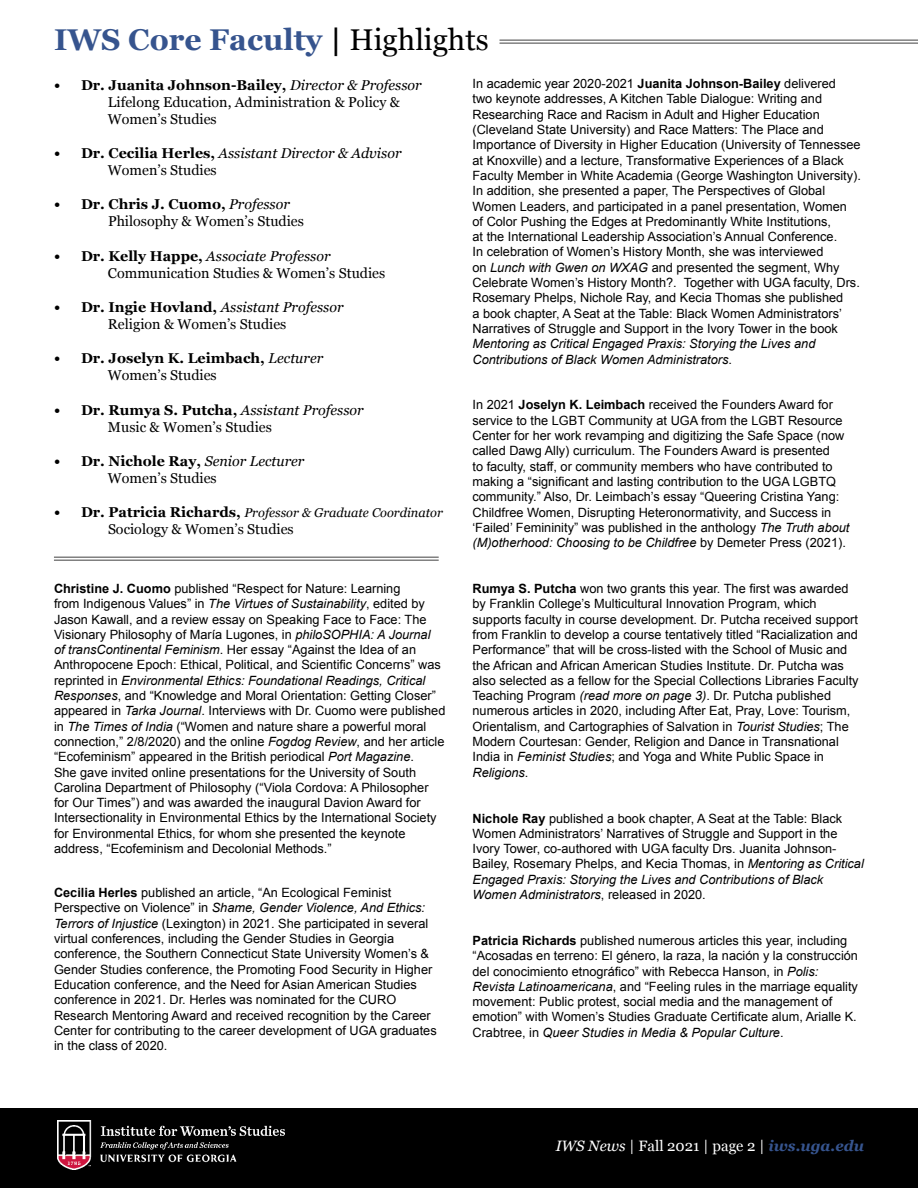
<style>
.page{position:relative;width:918px;height:1188px;background:#fff}
.page>*{position:absolute;margin:0;border:0;box-sizing:border-box;transform-origin:0 0}
.t1{font:700 30px "Georgia";color:#36548e}
.t2{font:15px "Georgia";color:#fff}
.t3{font:14.25px "Georgia";color:#000}
.t4{font:700 14.25px "Georgia";color:#000}
.t5{font:italic 14.25px "Georgia";color:#000}
.t6{font:12.75px/15.3px "Arial";color:#000}
.t7{font:italic 12.75px "Georgia";color:#000}
.s1{color:#000}
.s2{font-weight:400;color:#000}
.s3{font-weight:400;font-style:italic}
.s4{font-weight:700;font-style:normal}
.s5{font-weight:700;font-style:normal;font-size:14.25px}
.s6{font-weight:700}
.s7{font-style:italic}
.s8{font-weight:700;font-style:italic;color:#36548e}
</style>
<div class="page">
<div style="left:0;top:1109px;width:918px;height:79px;background:#000"></div>
<hr style="left:500px;top:42px;width:418px;height:2px;background:#808080">
<hr style="left:500px;top:39px;width:418px;height:2px;background:#808080">
<img style="left:58px;top:1120px;width:227px;height:49px">
<hr style="left:54px;top:559px;width:385px;height:2px;background:#808080">
<hr style="left:54px;top:556px;width:385px;height:2px;background:#808080">
<p class="t1" style="left:54px;top:17px;width:436px">IWS Core Faculty <span class="s1">|</span> <span class="s2">Highlights</span></p>
<p class="t4" style="left:54px;top:74px;width:369px">• Dr. Juanita Johnson-Bailey, <span class="s3">Director &amp; Professor</span></p>
<p class="t3" style="left:108px;top:91px;width:293px">Lifelong Education, Administration &amp; Policy &amp;</p>
<p class="t3" style="left:108px;top:108px;width:110px">Women’s Studies</p>
<p class="t5" style="left:54px;top:143px;width:349px"><span class="s4">• Dr. Cecilia Herles,</span> Assistant Director &amp; Advisor</p>
<p class="t3" style="left:108px;top:160px;width:110px">Women’s Studies</p>
<p class="t4" style="left:54px;top:194px;width:237px">• Dr. Chris J. Cuomo, <span class="s3">Professor</span></p>
<p class="t3" style="left:108px;top:211px;width:197px">Philosophy &amp; Women’s Studies</p>
<p class="t5" style="left:54px;top:245px;width:278px"><span class="s4">• Dr. Kelly Happe,</span> Associate Professor</p>
<p class="t3" style="left:108px;top:262px;width:279px">Communication Studies &amp; Women’s Studies</p>
<p class="t5" style="left:54px;top:297px;width:291px"><span class="s4">• Dr. Ingie Hovland,</span> Assistant Professor</p>
<p class="t3" style="left:108px;top:314px;width:180px">Religion &amp; Women’s Studies</p>
<p class="t4" style="left:54px;top:348px;width:271px">• Dr. Joselyn K. Leimbach, <span class="s3">Lecturer</span></p>
<p class="t3" style="left:108px;top:365px;width:110px">Women’s Studies</p>
<p class="t4" style="left:54px;top:399px;width:311px">• Dr. Rumya S. Putcha, <span class="s3">Assistant Professor</span></p>
<p class="t3" style="left:108px;top:416px;width:165px">Music &amp; Women’s Studies</p>
<p class="t4" style="left:54px;top:450px;width:252px">• Dr. Nichole Ray, <span class="s3">Senior Lecturer</span></p>
<p class="t3" style="left:108px;top:468px;width:110px">Women’s Studies</p>
<p class="t7" style="left:54px;top:503px;width:390px"><span class="s5">• Dr. Patricia Richards,</span> Professor &amp; Graduate Coordinator</p>
<p class="t3" style="left:108px;top:519px;width:187px">Sociology &amp; Women’s Studies</p>
<p class="t6" style="left:54px;top:581px;width:393px"><span class="s6">Christine J. Cuomo</span> published “Respect for Nature: Learning<br>from Indigenous Values” in <span class="s7">The Virtues of Sustainability</span>, edited by Jason Kawall, and a review essay on Speaking Face to Face: The Visionary Philosophy of María Lugones, in <span class="s7">philoSOPHIA: A Journal<br>of transContinental Feminism</span>. Her essay “Against the Idea of an Anthropocene Epoch: Ethical, Political, and Scientific Concerns” was reprinted in <span class="s7">Environmental Ethics: Foundational Readings, Critical Responses</span>, and “Knowledge and Moral Orientation: Getting Closer” appeared in <span class="s7">Tarka Journal</span>. Interviews with Dr. Cuomo were published in <span class="s7">The Times of India</span> (“Women and nature share a powerful moral connection,” 2/8/2020) and the online <span class="s7">Fogdog Review</span>, and her article “Ecofeminism” appeared in the British periodical <span class="s7">Port Magazine</span>.<br>She gave invited online presentations for the University of South Carolina Department of Philosophy (“Viola Cordova: A Philosopher for Our Times”) and was awarded the inaugural Davion Award for Intersectionality in Environmental Ethics by the International Society for Environmental Ethics, for whom she presented the keynote address, “Ecofeminism and Decolonial Methods.”</p>
<p class="t6" style="left:54px;top:885px;width:384px"><span class="s6">Cecilia Herles</span> published an article, “An Ecological Feminist Perspective on Violence” in <span class="s7">Shame, Gender Violence, And Ethics:<br>Terrors of Injustice</span> (Lexington) in 2021. She participated in several virtual conferences, including the Gender Studies in Georgia conference, the Southern Connecticut State University Women’s &amp; Gender Studies conference, the Promoting Food Security in Higher Education conference, and the Need for Asian American Studies conference in 2021. Dr. Herles was nominated for the CURO Research Mentoring Award and received recognition by the Career Center for contributing to the career development of UGA graduates in the class of 2020.</p>
<p class="t6" style="left:472px;top:76px;width:390px">In academic year 2020-2021 <span class="s6">Juanita Johnson-Bailey</span> delivered<br>two keynote addresses, A Kitchen Table Dialogue: Writing and Researching Race and Racism in Adult and Higher Education (Cleveland State University) and Race Matters: The Place and Importance of Diversity in Higher Education (University of Tennessee at Knoxville) and a lecture, Transformative Experiences of a Black Faculty Member in White Academia (George Washington University).<br>In addition, she presented a paper, The Perspectives of Global Women Leaders, and participated in a panel presentation, Women<br>of Color Pushing the Edges at Predominantly White Institutions,<br>at the International Leadership Association’s Annual Conference.<br>In celebration of Women’s History Month, she was interviewed<br>on <span class="s7">Lunch with Gwen on WXAG</span> and presented the segment, Why Celebrate Women’s History Month?. Together with UGA faculty, Drs.<br>Rosemary Phelps, Nichole Ray, and Kecia Thomas she published<br>a book chapter, A Seat at the Table: Black Women Administrators’ Narratives of Struggle and Support in the Ivory Tower in the book <span class="s7">Mentoring as Critical Engaged Praxis: Storying the Lives and Contributions of Black Women Administrators</span>.</p>
<p class="t6" style="left:472px;top:397px;width:379px">In 2021 <span class="s6">Joselyn K. Leimbach</span> received the Founders Award for service to the LGBT Community at UGA from the LGBT Resource Center for her work revamping and digitizing the Safe Space (now called Dawg Ally) curriculum. The Founders Award is presented<br>to faculty, staff, or community members who have contributed to making a “significant and lasting contribution to the UGA LGBTQ community.” Also, Dr. Leimbach’s essay “Queering Cristina Yang:<br>Childfree Women, Disrupting Heteronormativity, and Success in ‘Failed’ Femininity” was published in the anthology <span class="s7">The Truth about (M)otherhood: Choosing to be Childfree</span> by Demeter Press (2021).</p>
<p class="t6" style="left:472px;top:581px;width:388px"><span class="s6">Rumya S. Putcha</span> won two grants this year. The first was awarded by Franklin College’s Multicultural Innovation Program, which supports faculty in course development. Dr. Putcha received support from Franklin to develop a course tentatively titled “Racialization and Performance” that will be cross-listed with the School of Music and the African and African American Studies Institute. Dr. Putcha was also selected as a fellow for the Special Collections Libraries Faculty Teaching Program <span class="s7">(read more on page 3)</span>. Dr. Putcha published numerous articles in 2020, including After Eat, Pray, Love: Tourism, Orientalism, and Cartographies of Salvation in <span class="s7">Tourist Studies</span>; The Modern Courtesan: Gender, Religion and Dance in Transnational India in <span class="s7">Feminist Studies</span>; and Yoga and White Public Space in <span class="s7">Religions</span>.</p>
<p class="t6" style="left:472px;top:811px;width:393px"><span class="s6">Nichole Ray</span> published a book chapter, A Seat at the Table: Black Women Administrators’ Narratives of Struggle and Support in the Ivory Tower, co-authored with UGA faculty Drs. Juanita Johnson-Bailey, Rosemary Phelps, and Kecia Thomas, in <span class="s7">Mentoring as Critical Engaged Praxis: Storying the Lives and Contributions of Black Women Administrators</span>, released in 2020.</p>
<p class="t6" style="left:472px;top:933px;width:387px"><span class="s6">Patricia Richards</span> published numerous articles this year, including “Acosadas en terreno: El género, la raza, la nación y la construcción del conocimiento etnográfico” with Rebecca Hanson, in <span class="s7">Polis:<br>Revista Latinoamericana</span>, and “Feeling rules in the marriage equality movement: Public protest, social media and the management of emotion” with Women’s Studies Graduate Certificate alum, Arialle K.<br>Crabtree, in <span class="s7">Queer Studies in Media &amp; Popular Culture</span>.</p>
<p class="t2" style="left:556px;top:1135px;width:310px"><span class="s7">IWS News</span> | Fall 2021 | page 2 | <span class="s8">iws.uga.edu</span></p>
</div>
